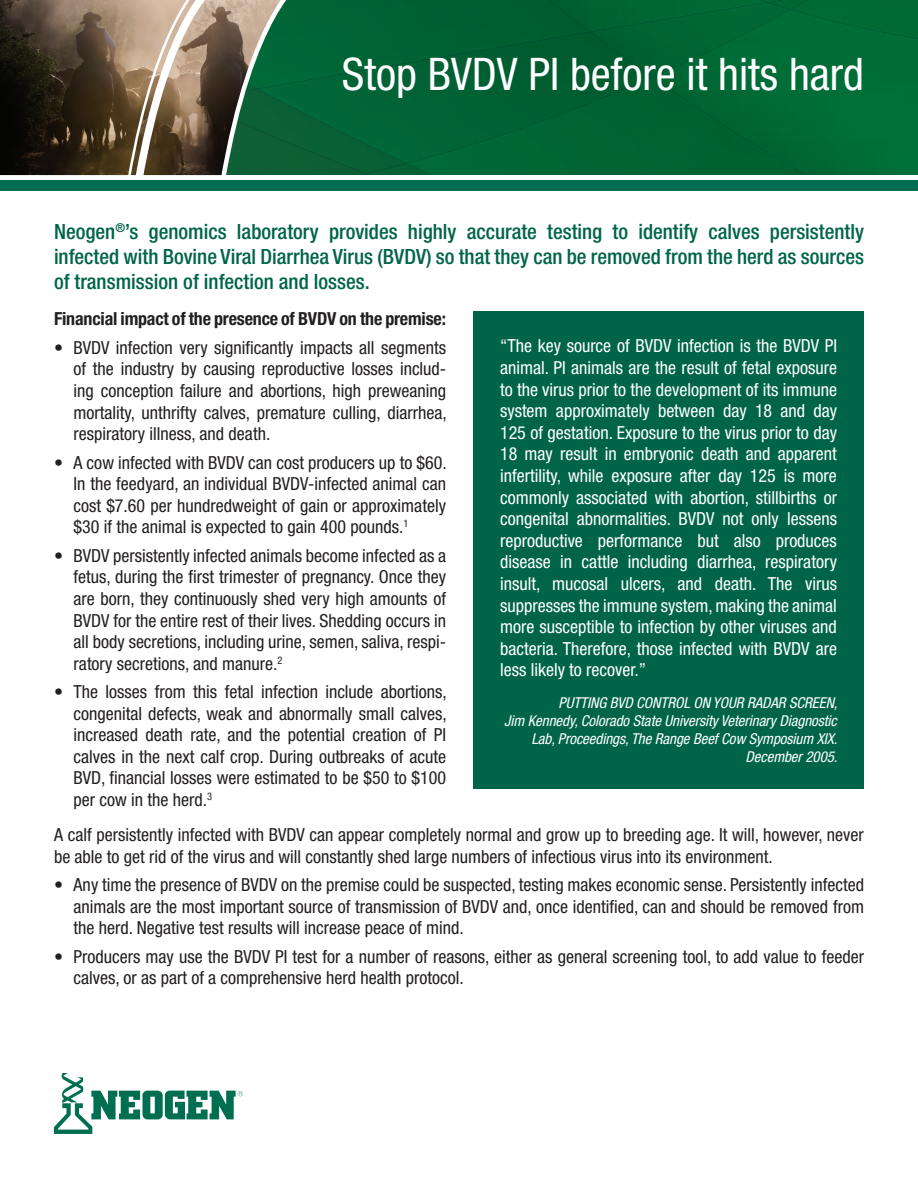
<style>
.page{position:relative;width:918px;height:1188px;background:#fff}
.page>*{position:absolute;margin:0;border:0;box-sizing:border-box;transform-origin:0 0}
.t1{font:condensed 45px "Helvetica Neue";color:#fff}
.t2{font:500 condensed 21px/25.2px "Helvetica Neue";color:#006548;text-align:justify}
.t3{font:condensed 18px/21.6px "Helvetica Neue";color:#231f20;text-align:justify}
.t4{font:condensed 18px/21.6px "Helvetica Neue";color:#fff;text-align:justify}
.t5{font:700 condensed 18px "Helvetica Neue";letter-spacing:-.01em;color:#231f20}
.t6{font:italic condensed 15px/18px "Helvetica Neue";letter-spacing:-.005em;color:#fff;text-align:right}
</style>
<div class="page">
<img style="left:367px;top:174px;width:40px;height:1px">
<div style="left:407px;top:163px;width:246px;height:12px;background:#006735"></div>
<img style="left:653px;top:38px;width:265px;height:137px">
<div style="left:791px;top:0;width:127px;height:38px;background:#006a36"></div>
<img style="left:306px;top:163px;width:101px;height:11px">
<div style="left:306px;top:77px;width:347px;height:86px;background:#006334"></div>
<div style="left:306px;top:0;width:284px;height:89px;background:#006033"></div>
<img style="left:590px;top:9px;width:201px;height:68px">
<img style="left:768px;top:0;width:40px;height:9px">
<img style="left:549px;top:0;width:219px;height:32px">
<img style="left:761px;top:0;width:22px;height:2px">
<img style="left:0;top:0;width:126px;height:175px">
<svg style="left:126px;top:0;width:180px;height:176px;background:#68775c"></svg>
<div style="left:0;top:180px;width:918px;height:11px;background:#006e51"></div>
<svg style="left:54px;top:1073px;width:189px;height:61px"></svg>
<div style="left:473px;top:311px;width:391px;height:478px;background:#006548"></div>
<p class="t1" style="left:342px;top:48px;width:524px">Stop BVDV PI before it hits hard</p>
<p class="t2" style="left:54px;top:218px;width:812px">Neogen<sup>®</sup>’s genomics laboratory provides highly accurate testing to identify calves persistently infected with Bovine Viral Diarrhea Virus (BVDV) so that they can be removed from the herd as sources of transmission of infection and losses.</p>
<p class="t5" style="left:54px;top:308px;width:394px">Financial impact of the presence of BVDV on the premise:</p>
<p class="t3" style="left:74px;top:337px;width:375px;text-indent:-20px">• BVDV infection very significantly impacts all segments of the industry by causing reproductive losses includ&shy;ing conception failure and abortions, high preweaning mortality, unthrifty calves, premature culling, diarrhea, respiratory illness, and death.</p>
<p class="t3" style="left:74px;top:451px;width:375px;text-indent:-20px">• A cow infected with BVDV can cost producers up to $60.<br>In the feedyard, an individual BVDV-infected animal can cost $7.60 per hundredweight of gain or approximately $30 if the animal is expected to gain 400 pounds.<sup>1</sup></p>
<p class="t3" style="left:74px;top:544px;width:374px;text-indent:-20px">• BVDV persistently infected animals become infected as a fetus, during the first trimester of pregnancy. Once they are born, they continuously shed very high amounts of BVDV for the entire rest of their lives. Shedding occurs in all body secretions, including urine, semen, saliva, respi&shy;ratory secretions, and manure.<sup>2</sup></p>
<p class="t3" style="left:74px;top:681px;width:375px;text-indent:-20px">• The losses from this fetal infection include abortions, congenital defects, weak and abnormally small calves, increased death rate, and the potential creation of PI calves in the next calf crop. During outbreaks of acute BVD, financial losses were estimated to be $50 to $100 per cow in the herd.<sup>3</sup></p>
<p class="t3" style="left:54px;top:824px;width:811px">A calf persistently infected with BVDV can appear completely normal and grow up to breeding age. It will, however, never be able to get rid of the virus and will constantly shed large numbers of infectious virus into its environment.</p>
<p class="t3" style="left:74px;top:874px;width:792px;text-indent:-20px">• Any time the presence of BVDV on the premise could be suspected, testing makes economic sense. Persistently infected animals are the most important source of transmission of BVDV and, once identified, can and should be removed from the herd. Negative test results will increase peace of mind.</p>
<p class="t3" style="left:74px;top:945px;width:792px;text-indent:-20px">• Producers may use the BVDV PI test for a number of reasons, either as general screening tool, to add value to feeder calves, or as part of a comprehensive herd health protocol.</p>
<p class="t4" style="left:500px;top:335px;width:339px">“The key source of BVDV infection is the BVDV PI animal. PI animals are the result of fetal exposure to the virus prior to the development of its immune system approximately between day 18 and day 125 of gestation. Exposure to the virus prior to day 18 may result in embryonic death and apparent infertility, while exposure after day 125 is more commonly associated with abortion, stillbirths or congenital abnormalities. BVDV not only lessens reproductive performance but also produces disease in cattle including diarrhea, respiratory insult, mucosal ulcers, and death. The virus suppresses the immune system, making the animal more susceptible to infection by other viruses and bacteria. Therefore, those infected with BVDV are less likely to recover.”</p>
<p class="t6" style="left:504px;top:694px;width:335px">PUTTING BVD CONTROL ON YOUR RADAR SCREEN,<br>Jim Kennedy, Colorado State University Veterinary Diagnostic Lab, Proceedings, The Range Beef Cow Symposium XIX.<br>December 2005.</p>
</div>
